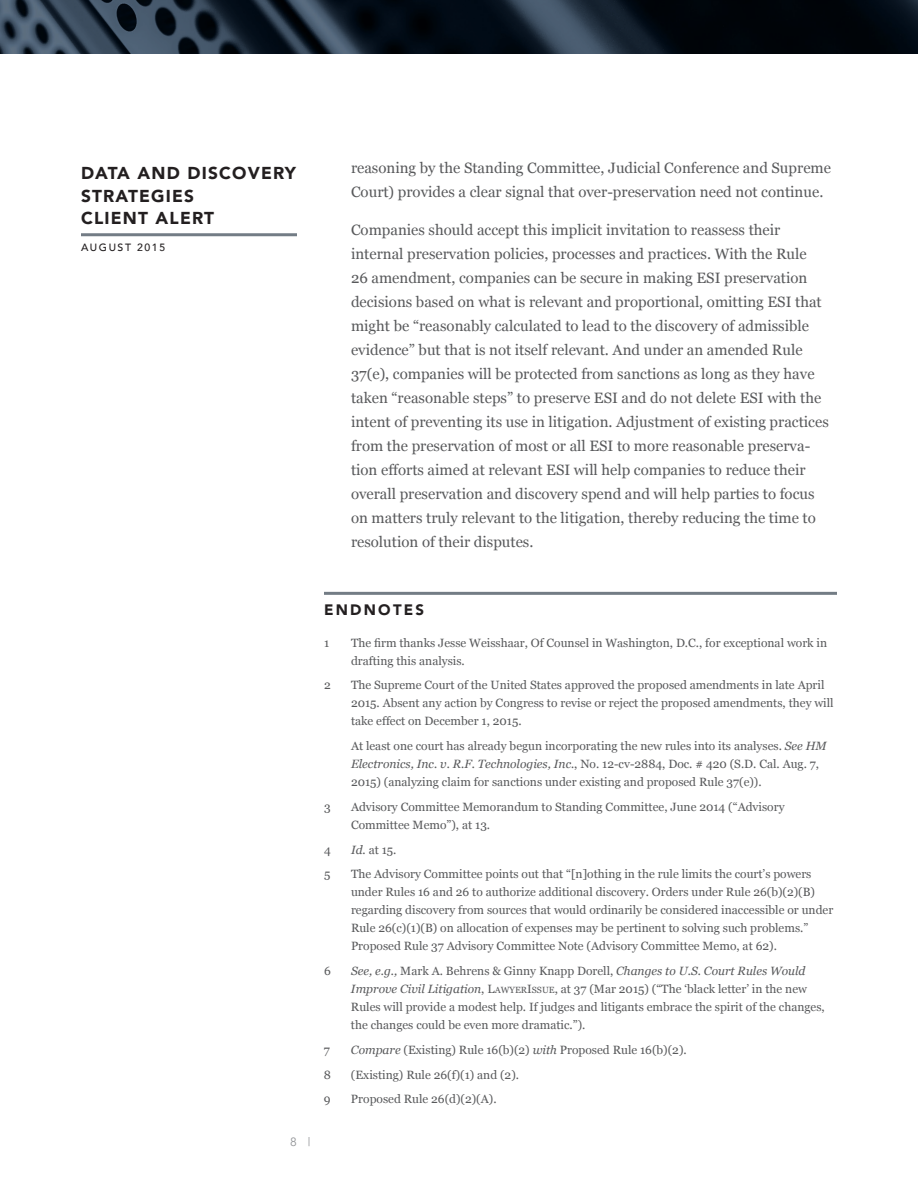
<style>
.page{position:relative;width:918px;height:1188px;background:#fff}
.page>*{position:absolute;margin:0;border:0;box-sizing:border-box;transform-origin:0 0}
.t1{font:900 17.25px/22.5px "Avenir";letter-spacing:.07em;color:#231f20}
.t2{font:15px/24px "Georgia";color:#58595b}
.t3{font:900 15px "Avenir LT Std";letter-spacing:.15em;color:#231f20}
.t4{font:12px/18px "Georgia";color:#58595b}
.t5{font:12px "Avenir";color:#939598}
.t6{font:500 10.5px "Avenir";letter-spacing:.15em;color:#231f20}
.s1{font-style:italic}
.s2{font-style:inherit}
.s3{font-size:9px}
</style>
<div class="page">
<svg style="left:0;top:0;width:918px;height:54px;background:#16212d"></svg>
<hr style="left:81px;top:233px;width:216px;height:3px;background:#737c85">
<hr style="left:324px;top:592px;width:513px;height:3px;background:#737c85">
<h1 class="t1" style="left:81px;top:162px;width:217px">DATA AND DISCOVERY<br>STRATEGIES<br>CLIENT ALERT</h1>
<p class="t6" style="left:81px;top:239px;width:86px">AUGUST 2015</p>
<p class="t2" style="left:351px;top:156px;width:482px">reasoning by the Standing Committee, Judicial Conference and Supreme<br>Court) provides a clear signal that over-preservation need not continue.</p>
<p class="t2" style="left:351px;top:218px;width:479px">Companies should accept this implicit invitation to reassess their internal preservation policies, processes and practices. With the Rule<br>26 amendment, companies can be secure in making ESI preservation decisions based on what is relevant and proportional, omitting ESI that might be “reasonably calculated to lead to the discovery of admissible evidence” but that is not itself relevant. And under an amended Rule 37(e), companies will be protected from sanctions as long as they have taken “reasonable steps” to preserve ESI and do not delete ESI with the intent of preventing its use in litigation. Adjustment of existing practices from the preservation of most or all ESI to more reasonable preserva&shy;tion efforts aimed at relevant ESI will help companies to reduce their overall preservation and discovery spend and will help parties to focus on matters truly relevant to the litigation, thereby reducing the time to resolution of their disputes.</p>
<p class="t5" style="left:290px;top:1135px;width:22px">8 |</p>
<p class="t3" style="left:324px;top:601px;width:102px">ENDNOTES</p>
<p class="t4" style="left:324px;top:634px;width:7px">1</p>
<p class="t4" style="left:351px;top:634px;width:478px">The firm thanks Jesse Weisshaar, Of Counsel in Washington, D.C., for exceptional work in drafting this analysis.</p>
<p class="t4" style="left:324px;top:676px;width:8px">2</p>
<p class="t4" style="left:351px;top:676px;width:484px">The Supreme Court of the United States approved the proposed amendments in late April<br>2015. Absent any action by Congress to revise or reject the proposed amendments, they will take effect on December 1, 2015.</p>
<p class="t4" style="left:351px;top:737px;width:477px">At least one court has already begun incorporating the new rules into its analyses. <span class="s1">See HM<br>Electronics, Inc. v. R.F. Technologies, Inc.</span>, No. 12-cv-2884, Doc. # 420 (S.D. Cal. Aug. 7,<br>2015) (analyzing claim for sanctions under existing and proposed Rule 37(e)).</p>
<p class="t4" style="left:324px;top:798px;width:8px">3</p>
<p class="t4" style="left:351px;top:798px;width:435px">Advisory Committee Memorandum to Standing Committee, June 2014 (“Advisory<br>Committee Memo”), at 13.</p>
<p class="t4" style="left:324px;top:841px;width:8px">4</p>
<p class="t4" style="left:351px;top:841px;width:47px"><span class="s1">Id.</span> at 15.</p>
<p class="t4" style="left:324px;top:865px;width:8px">5</p>
<p class="t4" style="left:351px;top:865px;width:484px">The Advisory Committee points out that “[n]othing in the rule limits the court’s powers under Rules 16 and 26 to authorize additional discovery. Orders under Rule 26(b)(2)(B) regarding discovery from sources that would ordinarily be considered inaccessible or under Rule 26(c)(1)(B) on allocation of expenses may be pertinent to solving such problems.” Proposed Rule 37 Advisory Committee Note (Advisory Committee Memo, at 62).</p>
<p class="t4" style="left:324px;top:962px;width:8px">6</p>
<p class="t4" style="left:351px;top:962px;width:475px"><span class="s1">See, e.g.,</span> Mark A. Behrens &amp; Ginny Knapp Dorell, <span class="s1">Changes to U.S. Court Rules Would Improve Civil Litigation</span>, <span class="s2">L</span><span class="s3">AWYER</span><span class="s2">I</span><span class="s3">SSUE</span>, at 37 (Mar 2015) (“The ‘black letter’ in the new Rules will provide a modest help. If judges and litigants embrace the spirit of the changes, the changes could be even more dramatic.”).</p>
<p class="t4" style="left:324px;top:1041px;width:8px">7</p>
<p class="t4" style="left:351px;top:1041px;width:337px"><span class="s1">Compare</span> (Existing) Rule 16(b)(2) <span class="s1">with</span> Proposed Rule 16(b)(2).</p>
<p class="t4" style="left:324px;top:1066px;width:9px">8</p>
<p class="t4" style="left:351px;top:1066px;width:170px">(Existing) Rule 26(f)(1) and (2).</p>
<p class="t4" style="left:324px;top:1090px;width:8px">9</p>
<p class="t4" style="left:351px;top:1090px;width:147px">Proposed Rule 26(d)(2)(A).</p>
</div>
